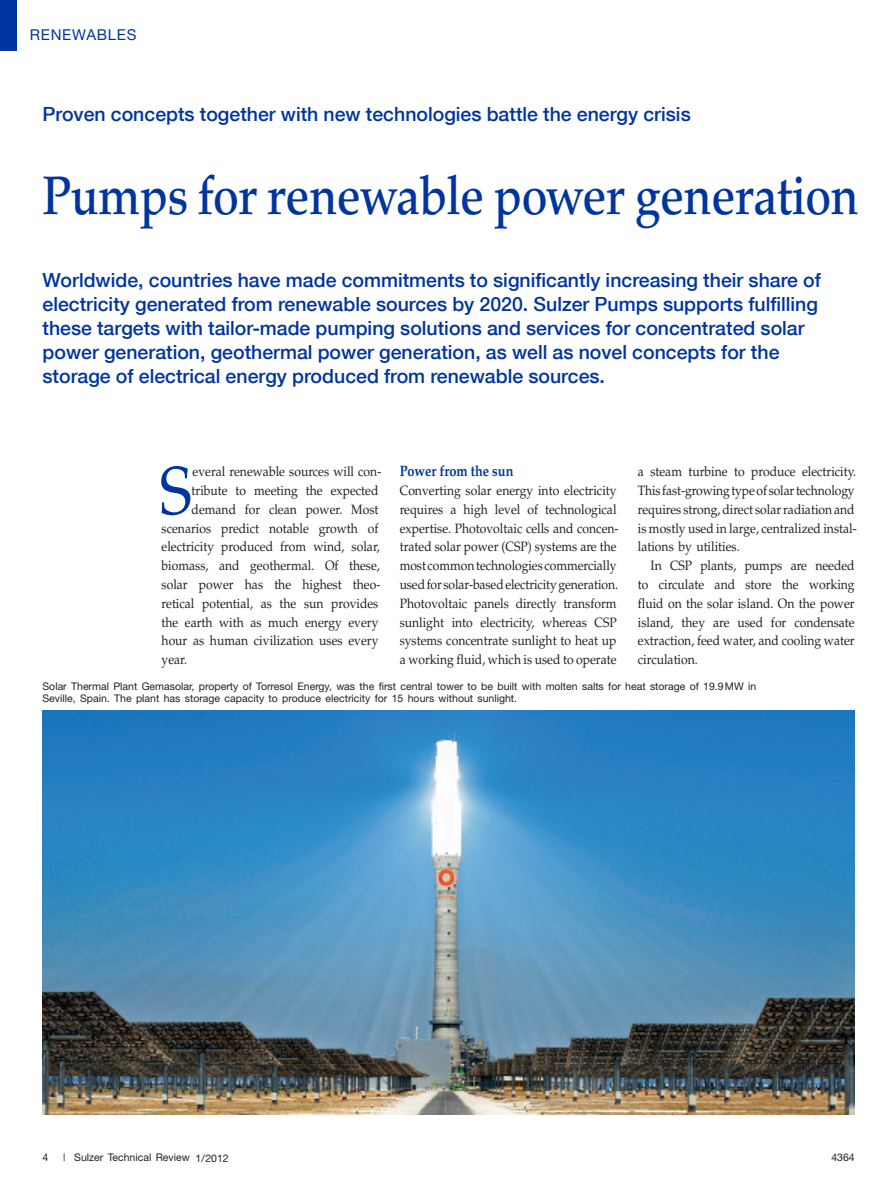
<style>
.page{position:relative;width:893px;height:1191px;background:#fff}
.page>*{position:absolute;margin:0;border:0;box-sizing:border-box;transform-origin:0 0}
.t1{font:67.65px "Palatino";color:#00359f;scale:.9 1}
.t2{font:500 54px "Palatino";letter-spacing:-.01em;color:#00359f;scale:.86 1}
.t3{font:500 19.5px/24px "Helvetica Neue";color:#00359f}
.t4{font:700 15px "Palatino";color:#00359f;scale:.85 1}
.t5{font:15px "Helvetica Neue";letter-spacing:.05em;color:#00359f}
.t6{font:13.5px/18.8px "Palatino";color:#231f20;scale:.9 1}
.t7{font:10.5px/12px "Helvetica Neue";color:#231f20}
</style>
<div class="page">
<div style="left:0;top:0;width:17px;height:51px;background:#00359f"></div>
<img style="left:43px;top:710px;width:812px;height:404px">
<p class="t5" style="left:30px;top:30px;width:108px">RENEWABLES</p>
<h3 class="t3" style="left:43px;top:102px;width:650px">Proven concepts together with new technologies battle the energy crisis</h3>
<h2 class="t2" style="left:43px;top:174px;width:951px">Pumps for renewable power generation</h2>
<p class="t3" style="left:43px;top:268px;width:780px">Worldwide, countries have made commitments to significantly increasing their share of electricity generated from renewable sources by 2020. Sulzer Pumps supports fulfilling these targets with tailor-made pumping solutions and services for concentrated solar power generation, geothermal power generation, as well as novel concepts for the storage of electrical energy produced from renewable sources.</p>
<h1 class="t1" style="left:160px;top:465px;width:37px">S</h1>
<p class="t6" style="left:192px;top:464px;width:211px">everal renewable sources will con-</p>
<p class="t6" style="left:192px;top:483px;width:209px">tribute to meeting the expected</p>
<p class="t6" style="left:192px;top:501px;width:209px">demand for clean power. Most</p>
<p class="t6" style="left:162px;top:520px;width:242px">scenarios predict notable growth of</p>
<p class="t6" style="left:162px;top:539px;width:244px">electricity produced from wind, solar,</p>
<p class="t6" style="left:162px;top:558px;width:244px">biomass, and geothermal. Of these,</p>
<p class="t6" style="left:162px;top:576px;width:245px">solar power has the highest theo-</p>
<p class="t6" style="left:162px;top:595px;width:242px">retical potential, as the sun provides</p>
<p class="t6" style="left:162px;top:614px;width:242px">the earth with as much energy every</p>
<p class="t6" style="left:162px;top:633px;width:242px">hour as human civilization uses every</p>
<p class="t6" style="left:162px;top:651px;width:30px">year.</p>
<p class="t4" style="left:400px;top:465px;width:135px">Power from the sun</p>
<p class="t6" style="left:400px;top:483px;width:245px">Converting solar energy into electricity requires a high level of technological expertise. Photovoltaic cells and concen&shy;trated solar power (CSP) systems are the most commontechnologies commercially usedfor solar-basedelectricitygeneration.<br>Photovoltaic panels directly transform sunlight into electricity, whereas CSP systems concentrate sunlight to heat up a working fluid, which is used to operate</p>
<p class="t6" style="left:638px;top:464px;width:245px">a steam turbine to produce electricity.<br>This fast-growingtypeof solartechnology requires strong, direct solar radiation and is mostly used in large, centralized instal&shy;lations by utilities.</p>
<p class="t6" style="left:638px;top:558px;width:242px;text-align:justify;text-indent:13px">In CSP plants, pumps are needed to circulate and store the working fluid on the solar island. On the power island, they are used for condensate extraction, feed water, and cooling water circulation.</p>
<p class="t7" style="left:43px;top:681px;width:715px">Solar Thermal Plant Gemasolar, property of Torresol Energy, was the first central tower to be built with molten salts for heat storage of 19.9MW in<br>Seville, Spain. The plant has storage capacity to produce electricity for 15 hours without sunlight.</p>
<p class="t7" style="left:43px;top:1152px;width:7px">4</p>
<p class="t7" style="left:63px;top:1152px;width:167px">| Sulzer Technical Review 1/2012</p>
<p class="t7" style="left:831px;top:1152px;width:25px">4364</p>
</div>
